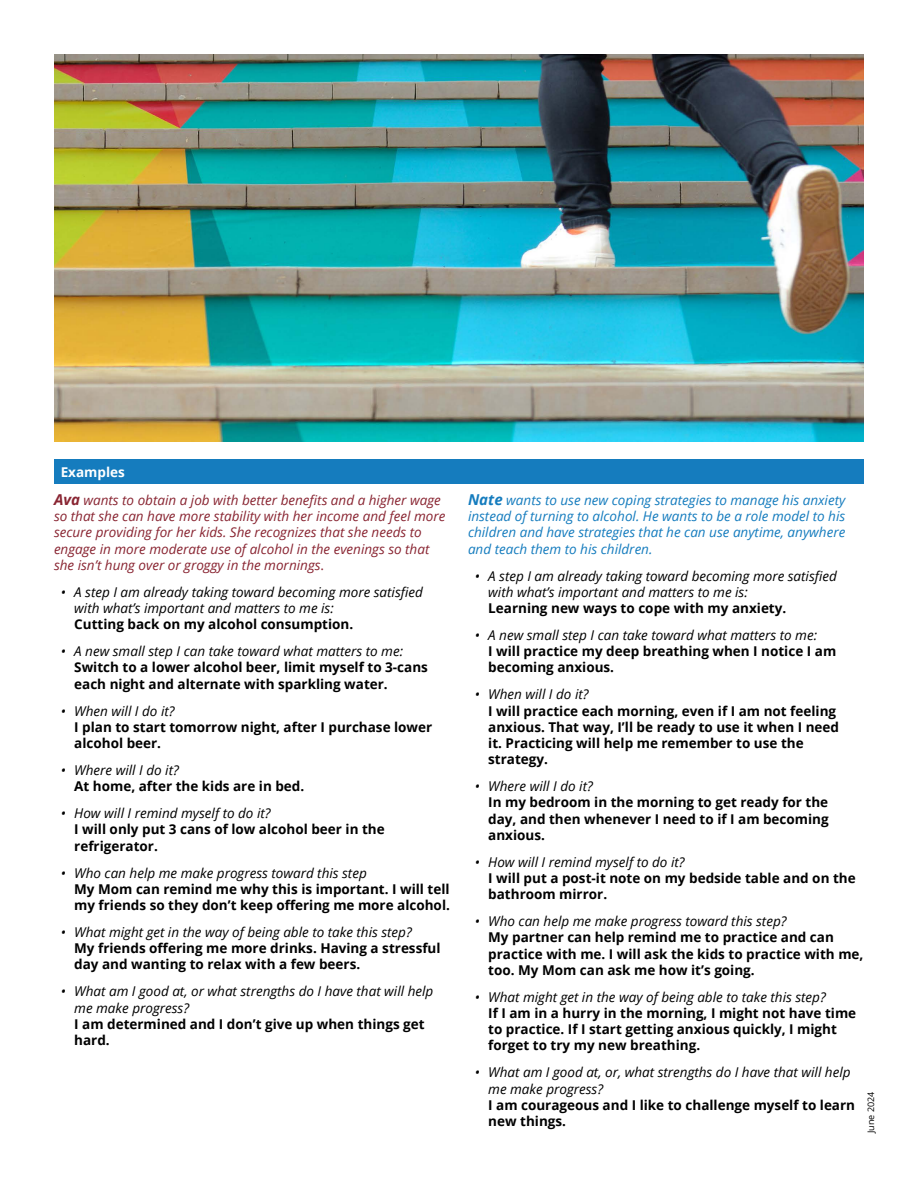
<style>
.page{position:relative;width:918px;height:1188px;background:#fff}
.page>*{position:absolute;margin:0;border:0;box-sizing:border-box;transform-origin:0 0}
.t1{font:700 13.5px/16.2px "Open Sans";color:#000}
.t2{font:italic 13.5px/16.2px "Open Sans";color:#000}
.t3{font:italic 13.5px/16.2px "Open Sans";color:#892532}
.t4{font:italic 13.5px/16.2px "Open Sans";color:#157cbe;text-align:justify}
.t5{font:700 13.5px "Open Sans";color:#fff}
.t6{font:9px "Open Sans";color:#000}
.s1{font-weight:700;font-size:15px}
.s2{font-style:normal}
.s3{font-weight:700;font-style:normal}
.s4{font-weight:400;font-style:italic}
</style>
<div class="page">
<img style="left:54px;top:55px;width:809px;height:387px">
<div style="left:54px;top:459px;width:809px;height:25px;background:#157cbe"></div>
<p class="t5" style="left:61px;top:462px;width:66px">Examples</p>
<p class="t3" style="left:54px;top:492px;width:393px"><span class="s1">Ava</span> wants to obtain a job with better benefits and a higher wage so that she can have more stability with her income and feel more secure providing for her kids. She recognizes that she needs to engage in more moderate use of alcohol in the evenings so that she isn’t hung over or groggy in the mornings<span class="s2">.</span></p>
<p class="t2" style="left:74px;top:583px;width:350px;text-indent:-14px">• A step I am already taking toward becoming more satisfied with what’s important and matters to me is:<br><span class="s3">Cutting back on my alcohol consumption.</span></p>
<p class="t1" style="left:74px;top:643px;width:355px;text-indent:-14px"><span class="s4">• A new small step I can take toward what matters to me:<br></span>Switch to a lower alcohol beer, limit myself to 3-cans each night and alternate with sparkling water.</p>
<p class="t1" style="left:74px;top:702px;width:360px;text-indent:-14px"><span class="s4">• When will I do it?<br></span>I plan to start tomorrow night, after I purchase lower alcohol beer.</p>
<p class="t1" style="left:74px;top:762px;width:232px;text-indent:-14px"><span class="s4">• Where will I do it?<br></span>At home, after the kids are in bed.</p>
<p class="t1" style="left:74px;top:805px;width:312px;text-indent:-14px"><span class="s4">• How will I remind myself to do it?<br></span>I will only put 3 cans of low alcohol beer in the refrigerator.</p>
<p class="t1" style="left:74px;top:864px;width:377px;text-indent:-14px"><span class="s4">• Who can help me make progress toward this step<br></span>My Mom can remind me why this is important. I will tell my friends so they don’t keep offering me more alcohol.</p>
<p class="t1" style="left:74px;top:924px;width:368px;text-indent:-14px"><span class="s4">• What might get in the way of being able to take this step?<br></span>My friends offering me more drinks. Having a stressful day and wanting to relax with a few beers.</p>
<p class="t2" style="left:74px;top:983px;width:361px;text-indent:-14px">• What am I good at, or what strengths do I have that will help me make progress?<br><span class="s3">I am determined and I don’t give up when things get hard.</span></p>
<p class="t4" style="left:468px;top:492px;width:379px"><span class="s1">Nate</span> wants to use new coping strategies to manage his anxiety instead of turning to alcohol. He wants to be a role model to his children and have strategies that he can use anytime, anywhere and teach them to his children.</p>
<p class="t2" style="left:488px;top:567px;width:350px;text-indent:-14px">• A step I am already taking toward becoming more satisfied with what’s important and matters to me is:<br><span class="s3">Learning new ways to cope with my anxiety.</span></p>
<p class="t1" style="left:488px;top:627px;width:350px;text-indent:-14px"><span class="s4">• A new small step I can take toward what matters to me:<br></span>I will practice my deep breathing when I notice I am becoming anxious.</p>
<p class="t1" style="left:488px;top:686px;width:352px;text-indent:-14px"><span class="s4">• When will I do it?<br></span>I will practice each morning, even if I am not feeling anxious. That way, I’ll be ready to use it when I need it. Practicing will help me remember to use the strategy.</p>
<p class="t1" style="left:488px;top:778px;width:342px;text-indent:-14px"><span class="s4">• Where will I do it?<br></span>In my bedroom in the morning to get ready for the day, and then whenever I need to if I am becoming anxious.</p>
<p class="t1" style="left:488px;top:853px;width:369px;text-indent:-14px"><span class="s4">• How will I remind myself to do it?<br></span>I will put a post-it note on my bedside table and on the bathroom mirror.</p>
<p class="t1" style="left:488px;top:913px;width:377px;text-indent:-14px"><span class="s4">• Who can help me make progress toward this step?<br></span>My partner can help remind me to practice and can practice with me. I will ask the kids to practice with me, too. My Mom can ask me how it’s going.</p>
<p class="t1" style="left:488px;top:988px;width:370px;text-indent:-14px"><span class="s4">• What might get in the way of being able to take this step?<br></span>If I am in a hurry in the morning, I might not have time to practice. If I start getting anxious quickly, I might forget to try my new breathing.</p>
<p class="t2" style="left:488px;top:1064px;width:368px;text-indent:-14px">• What am I good at, or, what strengths do I have that will help me make progress?<br><span class="s3">I am courageous and I like to challenge myself to learn new things.</span></p>
<p class="t6" style="left:865px;top:1133px;width:43px;rotate:-90deg">June 2024</p>
</div>
